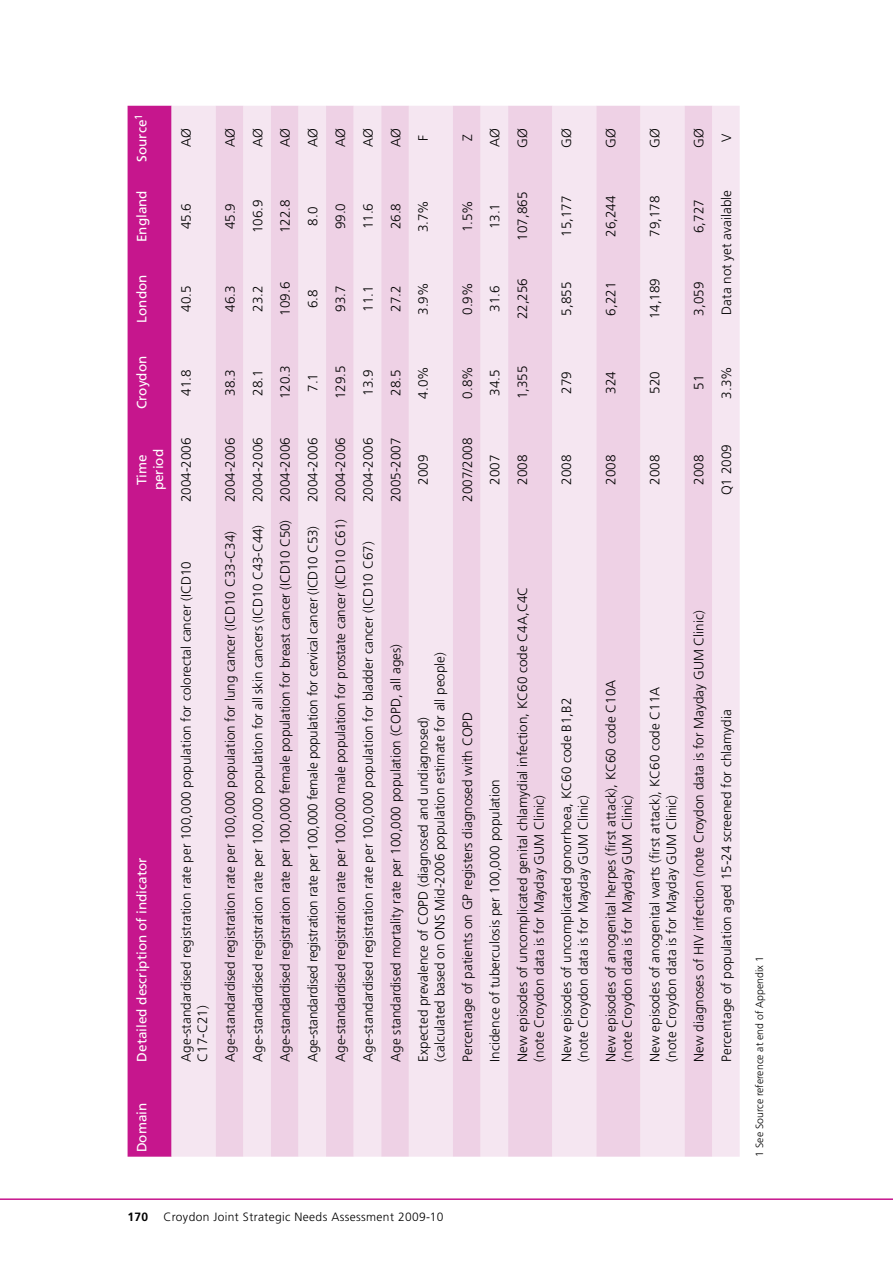
<style>
.page{position:relative;width:893px;height:1263px;background:#fff}
.page>*{position:absolute;margin:0;border:0;box-sizing:border-box;transform-origin:0 0}
.t1{font:300 13.5px/16.5px "Frutiger";color:#000}
.t2{font:300 13.5px "Frutiger";letter-spacing:-.02em;color:#000}
.t3{font:13.5px/16.5px "Frutiger";color:#fff;text-align:center}
.t4{font:300 12px "Frutiger";letter-spacing:.03em;color:#000}
.t5{font:700 12px "Frutiger";color:#000}
.t6{font:300 10.5px "Frutiger";color:#000}
</style>
<div class="page">
<hr style="left:0;top:1198px;width:893px;height:2px;background:#c6168d">
<div style="left:128px;top:106px;width:44px;height:1051px;background:#c6168d"></div>
<div style="left:172px;top:106px;width:568px;height:1051px;background:#f5e6f1"></div>
<svg style="left:216px;top:106px;width:496px;height:1051px;background:#f1dbea"></svg>
<p class="t3" style="left:134px;top:162px;width:49px;rotate:-90deg">Source<sup>1</sup></p>
<p class="t3" style="left:134px;top:242px;width:53px;rotate:-90deg">England</p>
<p class="t3" style="left:134px;top:323px;width:49px;rotate:-90deg">London</p>
<p class="t3" style="left:134px;top:409px;width:55px;rotate:-90deg">Croydon</p>
<p class="t3" style="left:134px;top:490px;width:43px;rotate:-90deg">Time period</p>
<p class="t1" style="left:178px;top:147px;width:20px;rotate:-90deg">AØ</p>
<p class="t1" style="left:178px;top:229px;width:28px;rotate:-90deg">45.6</p>
<p class="t1" style="left:178px;top:312px;width:28px;rotate:-90deg">40.5</p>
<p class="t1" style="left:178px;top:396px;width:28px;rotate:-90deg">41.8</p>
<p class="t1" style="left:178px;top:502px;width:66px;rotate:-90deg">2004-2006</p>
<p class="t3" style="left:134px;top:1062px;width:206px;rotate:-90deg">Detailed description of indicator</p>
<p class="t1" style="left:178px;top:1062px;width:502px;rotate:-90deg">Age-standardised registration rate per 100,000 population for colorectal cancer (ICD10<br>C17-C21)</p>
<p class="t1" style="left:222px;top:147px;width:20px;rotate:-90deg">AØ</p>
<p class="t1" style="left:249px;top:147px;width:20px;rotate:-90deg">AØ</p>
<p class="t1" style="left:277px;top:147px;width:20px;rotate:-90deg">AØ</p>
<p class="t1" style="left:305px;top:147px;width:20px;rotate:-90deg">AØ</p>
<p class="t1" style="left:332px;top:147px;width:20px;rotate:-90deg">AØ</p>
<p class="t1" style="left:360px;top:147px;width:20px;rotate:-90deg">AØ</p>
<p class="t1" style="left:387px;top:147px;width:20px;rotate:-90deg">AØ</p>
<p class="t1" style="left:415px;top:141px;width:7px;rotate:-90deg">F</p>
<p class="t1" style="left:459px;top:141px;width:8px;rotate:-90deg">Z</p>
<p class="t1" style="left:487px;top:147px;width:20px;rotate:-90deg">AØ</p>
<p class="t1" style="left:514px;top:148px;width:21px;rotate:-90deg">GØ</p>
<p class="t1" style="left:558px;top:148px;width:21px;rotate:-90deg">GØ</p>
<p class="t1" style="left:602px;top:148px;width:21px;rotate:-90deg">GØ</p>
<p class="t1" style="left:647px;top:148px;width:21px;rotate:-90deg">GØ</p>
<p class="t1" style="left:691px;top:148px;width:21px;rotate:-90deg">GØ</p>
<p class="t1" style="left:718px;top:142px;width:10px;rotate:-90deg">V</p>
<p class="t1" style="left:222px;top:229px;width:28px;rotate:-90deg">45.9</p>
<p class="t1" style="left:249px;top:233px;width:35px;rotate:-90deg">106.9</p>
<p class="t1" style="left:277px;top:233px;width:35px;rotate:-90deg">122.8</p>
<p class="t1" style="left:305px;top:226px;width:20px;rotate:-90deg">8.0</p>
<p class="t1" style="left:332px;top:229px;width:28px;rotate:-90deg">99.0</p>
<p class="t1" style="left:360px;top:229px;width:28px;rotate:-90deg">11.6</p>
<p class="t1" style="left:387px;top:229px;width:28px;rotate:-90deg">26.8</p>
<p class="t1" style="left:415px;top:232px;width:34px;rotate:-90deg">3.7%</p>
<p class="t1" style="left:222px;top:312px;width:28px;rotate:-90deg">46.3</p>
<p class="t1" style="left:249px;top:312px;width:28px;rotate:-90deg">23.2</p>
<p class="t1" style="left:277px;top:316px;width:35px;rotate:-90deg">109.6</p>
<p class="t1" style="left:305px;top:308px;width:20px;rotate:-90deg">6.8</p>
<p class="t1" style="left:332px;top:312px;width:28px;rotate:-90deg">93.7</p>
<p class="t1" style="left:360px;top:312px;width:28px;rotate:-90deg">11.1</p>
<p class="t1" style="left:387px;top:312px;width:28px;rotate:-90deg">27.2</p>
<p class="t1" style="left:415px;top:315px;width:34px;rotate:-90deg">3.9%</p>
<p class="t1" style="left:459px;top:232px;width:34px;rotate:-90deg">1.5%</p>
<p class="t1" style="left:487px;top:229px;width:28px;rotate:-90deg">13.1</p>
<p class="t1" style="left:459px;top:315px;width:34px;rotate:-90deg">0.9%</p>
<p class="t1" style="left:487px;top:312px;width:28px;rotate:-90deg">31.6</p>
<p class="t1" style="left:514px;top:241px;width:50px;rotate:-90deg">107,865</p>
<p class="t1" style="left:514px;top:319px;width:43px;rotate:-90deg">22,256</p>
<p class="t1" style="left:558px;top:237px;width:43px;rotate:-90deg">15,177</p>
<p class="t1" style="left:558px;top:316px;width:35px;rotate:-90deg">5,855</p>
<p class="t1" style="left:602px;top:237px;width:43px;rotate:-90deg">26,244</p>
<p class="t1" style="left:602px;top:316px;width:35px;rotate:-90deg">6,221</p>
<p class="t1" style="left:647px;top:237px;width:43px;rotate:-90deg">79,178</p>
<p class="t1" style="left:647px;top:319px;width:43px;rotate:-90deg">14,189</p>
<p class="t1" style="left:691px;top:233px;width:35px;rotate:-90deg">6,727</p>
<p class="t1" style="left:691px;top:316px;width:35px;rotate:-90deg">3,059</p>
<p class="t1" style="left:718px;top:315px;width:126px;rotate:-90deg">Data not yet available</p>
<p class="t1" style="left:222px;top:396px;width:28px;rotate:-90deg">38.3</p>
<p class="t1" style="left:249px;top:396px;width:28px;rotate:-90deg">28.1</p>
<p class="t1" style="left:277px;top:399px;width:35px;rotate:-90deg">120.3</p>
<p class="t1" style="left:305px;top:392px;width:20px;rotate:-90deg">7.1</p>
<p class="t1" style="left:332px;top:399px;width:35px;rotate:-90deg">129.5</p>
<p class="t1" style="left:360px;top:396px;width:28px;rotate:-90deg">13.9</p>
<p class="t1" style="left:387px;top:396px;width:28px;rotate:-90deg">28.5</p>
<p class="t1" style="left:415px;top:399px;width:34px;rotate:-90deg">4.0%</p>
<p class="t1" style="left:459px;top:399px;width:34px;rotate:-90deg">0.8%</p>
<p class="t1" style="left:487px;top:396px;width:28px;rotate:-90deg">34.5</p>
<p class="t1" style="left:514px;top:399px;width:35px;rotate:-90deg">1,355</p>
<p class="t1" style="left:558px;top:394px;width:24px;rotate:-90deg">279</p>
<p class="t1" style="left:602px;top:394px;width:24px;rotate:-90deg">324</p>
<p class="t1" style="left:647px;top:394px;width:24px;rotate:-90deg">520</p>
<p class="t1" style="left:691px;top:390px;width:17px;rotate:-90deg">51</p>
<p class="t1" style="left:718px;top:399px;width:34px;rotate:-90deg">3.3%</p>
<p class="t1" style="left:222px;top:502px;width:66px;rotate:-90deg">2004-2006</p>
<p class="t1" style="left:222px;top:1062px;width:532px;rotate:-90deg">Age-standardised registration rate per 100,000 population for lung cancer (ICD10 C33-C34)</p>
<p class="t1" style="left:249px;top:502px;width:66px;rotate:-90deg">2004-2006</p>
<p class="t1" style="left:249px;top:1062px;width:538px;rotate:-90deg">Age-standardised registration rate per 100,000 population for all skin cancers (ICD10 C43-C44)</p>
<p class="t1" style="left:277px;top:502px;width:66px;rotate:-90deg">2004-2006</p>
<p class="t1" style="left:277px;top:1062px;width:543px;rotate:-90deg">Age-standardised registration rate per 100,000 female population for breast cancer (ICD10 C50)</p>
<p class="t1" style="left:305px;top:502px;width:66px;rotate:-90deg">2004-2006</p>
<p class="t2" style="left:305px;top:1062px;width:537px;rotate:-90deg">Age-standardised registration rate per 100,000 female population for cervical cancer (ICD10 C53)</p>
<p class="t1" style="left:332px;top:502px;width:66px;rotate:-90deg">2004-2006</p>
<p class="t1" style="left:332px;top:1062px;width:544px;rotate:-90deg">Age-standardised registration rate per 100,000 male population for prostate cancer (ICD10 C61)</p>
<p class="t1" style="left:360px;top:502px;width:66px;rotate:-90deg">2004-2006</p>
<p class="t1" style="left:360px;top:1062px;width:522px;rotate:-90deg">Age-standardised registration rate per 100,000 population for bladder cancer (ICD10 C67)</p>
<p class="t1" style="left:387px;top:502px;width:66px;rotate:-90deg">2005-2007</p>
<p class="t1" style="left:415px;top:485px;width:32px;rotate:-90deg">2009</p>
<p class="t1" style="left:459px;top:502px;width:65px;rotate:-90deg">2007/2008</p>
<p class="t1" style="left:487px;top:485px;width:32px;rotate:-90deg">2007</p>
<p class="t1" style="left:514px;top:485px;width:32px;rotate:-90deg">2008</p>
<p class="t1" style="left:558px;top:485px;width:32px;rotate:-90deg">2008</p>
<p class="t1" style="left:602px;top:485px;width:32px;rotate:-90deg">2008</p>
<p class="t1" style="left:647px;top:485px;width:32px;rotate:-90deg">2008</p>
<p class="t1" style="left:691px;top:485px;width:32px;rotate:-90deg">2008</p>
<p class="t1" style="left:718px;top:495px;width:53px;rotate:-90deg">Q1 2009</p>
<p class="t1" style="left:387px;top:1062px;width:419px;rotate:-90deg">Age standardised mortality rate per 100,000 population (COPD, all ages)</p>
<p class="t1" style="left:415px;top:1062px;width:411px;rotate:-90deg">Expected prevalence of COPD (diagnosed and undiagnosed) (calculated based on ONS Mid-2006 population estimate for all people)</p>
<p class="t1" style="left:459px;top:1062px;width:351px;rotate:-90deg">Percentage of patients on GP registers diagnosed with COPD</p>
<p class="t1" style="left:487px;top:1062px;width:284px;rotate:-90deg">Incidence of tuberculosis per 100,000 population</p>
<p class="t1" style="left:514px;top:1062px;width:476px;rotate:-90deg">New episodes of uncomplicated genital chlamydial infection, KC60 code C4A,C4C (note Croydon data is for Mayday GUM Clinic)</p>
<p class="t1" style="left:558px;top:1062px;width:365px;rotate:-90deg">New episodes of uncomplicated gonorrhoea, KC60 code B1,B2 (note Croydon data is for Mayday GUM Clinic)</p>
<p class="t1" style="left:602px;top:1062px;width:383px;rotate:-90deg">New episodes of anogenital herpes (first attack), KC60 code C10A (note Croydon data is for Mayday GUM Clinic)</p>
<p class="t1" style="left:647px;top:1062px;width:377px;rotate:-90deg">New episodes of anogenital warts (first attack), KC60 code C11A (note Croydon data is for Mayday GUM Clinic)</p>
<p class="t1" style="left:691px;top:1062px;width:453px;rotate:-90deg">New diagnoses of HIV infection (note Croydon data is for Mayday GUM Clinic)</p>
<p class="t1" style="left:718px;top:1062px;width:354px;rotate:-90deg">Percentage of population aged 15-24 screened for chlamydia</p>
<p class="t3" style="left:134px;top:1152px;width:51px;rotate:-90deg">Domain</p>
<p class="t6" style="left:753px;top:1157px;width:202px;rotate:-90deg">1 See Source reference at end of Appendix 1</p>
<p class="t5" style="left:128px;top:1210px;width:22px">170</p>
<p class="t4" style="left:163px;top:1210px;width:282px">Croydon Joint Strategic Needs Assessment 2009-10</p>
</div>
